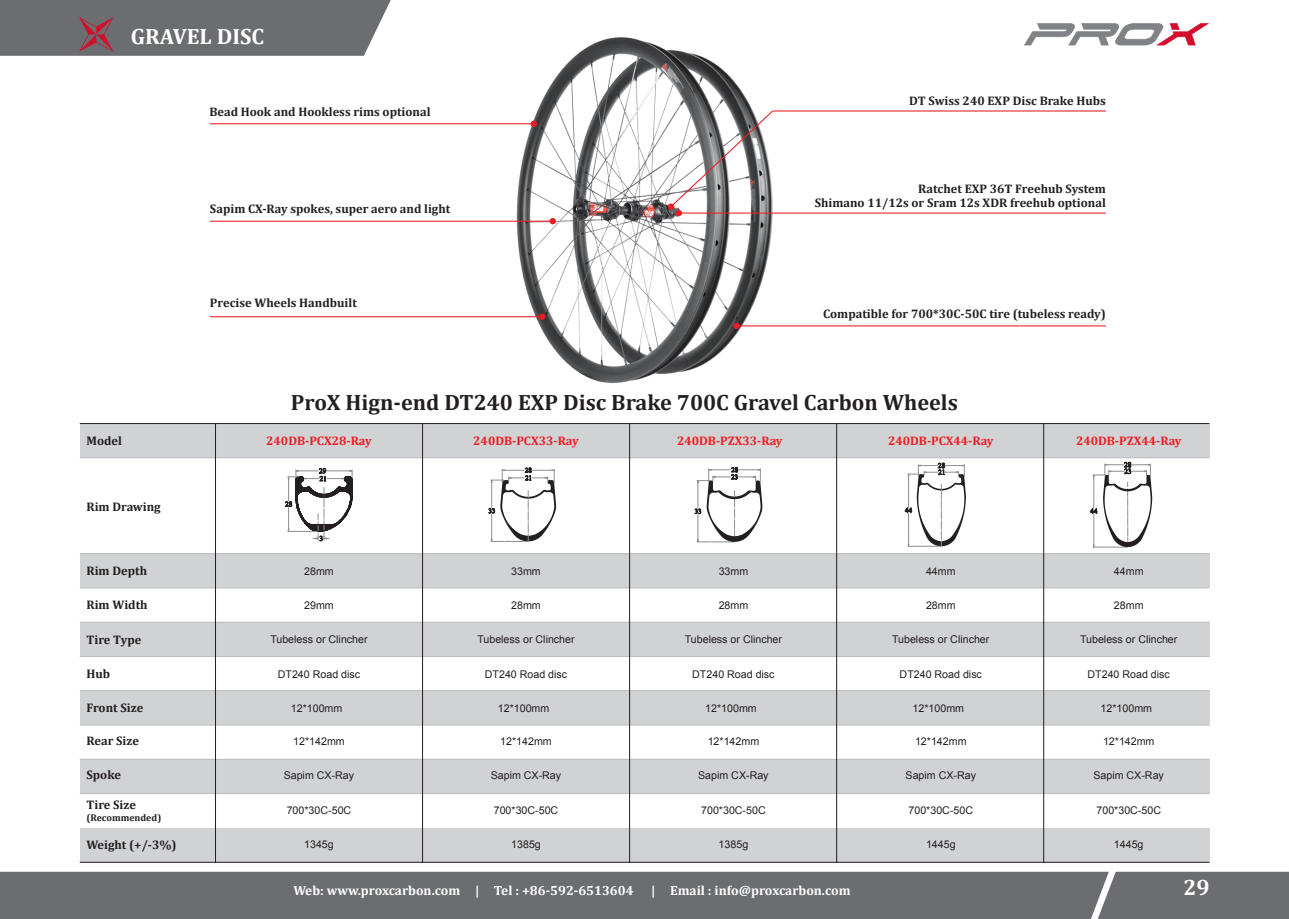
<style>
.page{position:relative;width:1289px;height:919px;background:#fff}
.page>*{position:absolute;margin:0;border:0;box-sizing:border-box;transform-origin:0 0}
.t1{font:700 22.2px "Cambria";color:#231f20}
.t2{font:700 22.2px "Cambria";color:#fff}
.t3{font:700 13.35px "Cambria";color:#fff}
.t4{font:700 12.45px/14.9px "Cambria";color:#231f20;text-align:right}
.t5{font:700 12.45px "Cambria";color:#ee1d23}
.t6{font:10.65px "Arial";color:#231f20}
.t7{font:700 9.75px "Cambria";color:#231f20}
</style>
<div class="page">
<div style="left:0;top:871px;width:1097px;height:47px;background:#6c6d70"></div>
<div style="left:1097px;top:871px;width:191px;height:47px;background:#6c6d70"></div>
<svg style="left:1024px;top:23px;width:185px;height:22px"></svg>
<div style="left:80px;top:828px;width:1129px;height:34px;background:#d1d2d4"></div>
<div style="left:80px;top:553px;width:1129px;height:35px;background:#d1d2d4"></div>
<div style="left:80px;top:423px;width:1129px;height:35px;background:#d1d2d4"></div>
<div style="left:80px;top:622px;width:1129px;height:34px;background:#d1d2d4"></div>
<div style="left:80px;top:690px;width:1129px;height:35px;background:#d1d2d4"></div>
<div style="left:80px;top:759px;width:1129px;height:34px;background:#d1d2d4"></div>
<hr style="left:80px;top:457px;width:1129px;height:1px;background:#bcbdc0">
<hr style="left:80px;top:423px;width:1129px;height:1px;background:#231f20">
<hr style="left:80px;top:553px;width:1129px;height:1px;background:#bcbdc0">
<hr style="left:80px;top:587px;width:1129px;height:1px;background:#bcbdc0">
<hr style="left:80px;top:621px;width:1129px;height:1px;background:#bcbdc0">
<hr style="left:80px;top:656px;width:1129px;height:1px;background:#bcbdc0">
<hr style="left:80px;top:724px;width:1129px;height:1px;background:#bcbdc0">
<hr style="left:80px;top:793px;width:1129px;height:1px;background:#bcbdc0">
<hr style="left:80px;top:690px;width:1129px;height:1px;background:#bcbdc0">
<hr style="left:80px;top:861px;width:1129px;height:1px;background:#231f20">
<hr style="left:80px;top:758px;width:1129px;height:1px;background:#bcbdc0">
<hr style="left:422px;top:423px;width:1px;height:439px;background:#231f20">
<hr style="left:629px;top:423px;width:1px;height:439px;background:#231f20">
<hr style="left:215px;top:423px;width:1px;height:439px;background:#231f20">
<hr style="left:836px;top:423px;width:1px;height:439px;background:#231f20">
<hr style="left:1043px;top:423px;width:1px;height:439px;background:#231f20">
<svg style="left:0;top:0;width:391px;height:56px;background:#737174"></svg>
<svg style="left:285px;top:458px;width:68px;height:83px"></svg>
<svg style="left:488px;top:468px;width:68px;height:74px"></svg>
<svg style="left:694px;top:467px;width:68px;height:75px"></svg>
<svg style="left:1090px;top:462px;width:62px;height:85px"></svg>
<svg style="left:905px;top:463px;width:60px;height:84px"></svg>
<hr style="left:908px;top:476px;width:1px;height:31px;background:#8c8e91">
<hr style="left:908px;top:513px;width:1px;height:31px;background:#8c8e91">
<img style="left:468px;top:37px;width:322px;height:346px">
<div style="left:530px;top:121px;width:7px;height:6px;background:#ee1d23;border-radius:50%"></div>
<svg style="left:667px;top:203px;width:7px;height:7px"></svg>
<div style="left:675px;top:210px;width:7px;height:6px;background:#ee1d23;border-radius:50%"></div>
<svg style="left:733px;top:323px;width:6px;height:6px"></svg>
<div style="left:549px;top:218px;width:7px;height:6px;background:#ee1d23;border-radius:50%"></div>
<div style="left:539px;top:313px;width:6px;height:7px;background:#ee1d23;border-radius:50%"></div>
<hr style="left:210px;top:123px;width:324px;height:1px;background:#ee1d23">
<hr style="left:210px;top:221px;width:342px;height:1px;background:#ee1d23">
<hr style="left:210px;top:316px;width:332px;height:1px;background:#ee1d23">
<svg style="left:669px;top:109px;width:105px;height:99px"></svg>
<hr style="left:680px;top:212px;width:425px;height:1px;background:#ee1d23">
<hr style="left:772px;top:110px;width:333px;height:1px;background:#ee1d23">
<hr style="left:736px;top:325px;width:369px;height:1px;background:#ee1d23">
<h1 class="t2" style="left:131px;top:21px;width:135px">GRAVEL DISC</h1>
<p class="t4" style="left:209px;top:104px;width:223px">Bead Hook and Hookless rims optional</p>
<p class="t4" style="left:210px;top:201px;width:242px">Sapim CX-Ray spokes, super aero and light</p>
<p class="t4" style="left:210px;top:295px;width:148px">Precise Wheels Handbuilt</p>
<p class="t4" style="left:909px;top:92px;width:198px">DT Swiss 240 EXP Disc Brake Hubs</p>
<p class="t4" style="left:814px;top:180px;width:293px">Ratchet EXP 36T Freehub System<br>Shimano 11/12s or Sram 12s XDR freehub optional</p>
<p class="t4" style="left:823px;top:305px;width:284px">Compatible for 700*30C-50C tire (tubeless ready)</p>
<p class="t4" style="left:86px;top:433px;width:37px">Model</p>
<p class="t4" style="left:86px;top:498px;width:76px">Rim Drawing</p>
<p class="t4" style="left:86px;top:563px;width:62px">Rim Depth</p>
<p class="t4" style="left:86px;top:597px;width:63px">Rim Width</p>
<p class="t4" style="left:86px;top:631px;width:56px">Tire Type</p>
<p class="t4" style="left:86px;top:665px;width:25px">Hub</p>
<p class="t4" style="left:86px;top:700px;width:58px">Front Size</p>
<p class="t4" style="left:86px;top:732px;width:54px">Rear Size</p>
<p class="t4" style="left:86px;top:767px;width:36px">Spoke</p>
<p class="t4" style="left:86px;top:796px;width:51px">Tire Size</p>
<p class="t7" style="left:86px;top:810px;width:76px">(Recommended)</p>
<p class="t4" style="left:86px;top:836px;width:92px">Weight (+/-3%)</p>
<h1 class="t1" style="left:291px;top:387px;width:668px">ProX Hign-end DT240 EXP Disc Brake 700C Gravel Carbon Wheels</h1>
<p class="t5" style="left:266px;top:432px;width:107px">240DB-PCX28-Ray</p>
<p class="t5" style="left:473px;top:432px;width:107px">240DB-PCX33-Ray</p>
<p class="t5" style="left:677px;top:432px;width:107px">240DB-PZX33-Ray</p>
<p class="t5" style="left:888px;top:432px;width:107px">240DB-PCX44-Ray</p>
<p class="t5" style="left:1075px;top:432px;width:107px">240DB-PZX44-Ray</p>
<p class="t6" style="left:304px;top:563px;width:31px">28mm</p>
<p class="t6" style="left:304px;top:598px;width:31px">29mm</p>
<p class="t6" style="left:270px;top:632px;width:99px">Tubeless or Clincher</p>
<p class="t6" style="left:278px;top:666px;width:84px">DT240 Road disc</p>
<p class="t6" style="left:291px;top:700px;width:53px">12*100mm</p>
<p class="t6" style="left:293px;top:733px;width:53px">12*142mm</p>
<p class="t6" style="left:284px;top:768px;width:72px">Sapim CX-Ray</p>
<p class="t6" style="left:287px;top:803px;width:66px">700*30C-50C</p>
<p class="t6" style="left:304px;top:837px;width:31px">1345g</p>
<p class="t6" style="left:511px;top:563px;width:31px">33mm</p>
<p class="t6" style="left:511px;top:598px;width:31px">28mm</p>
<p class="t6" style="left:477px;top:632px;width:99px">Tubeless or Clincher</p>
<p class="t6" style="left:485px;top:666px;width:84px">DT240 Road disc</p>
<p class="t6" style="left:498px;top:700px;width:53px">12*100mm</p>
<p class="t6" style="left:500px;top:733px;width:53px">12*142mm</p>
<p class="t6" style="left:490px;top:768px;width:72px">Sapim CX-Ray</p>
<p class="t6" style="left:494px;top:803px;width:66px">700*30C-50C</p>
<p class="t6" style="left:511px;top:837px;width:31px">1385g</p>
<p class="t6" style="left:718px;top:563px;width:31px">33mm</p>
<p class="t6" style="left:718px;top:598px;width:31px">28mm</p>
<p class="t6" style="left:684px;top:632px;width:99px">Tubeless or Clincher</p>
<p class="t6" style="left:692px;top:666px;width:84px">DT240 Road disc</p>
<p class="t6" style="left:705px;top:700px;width:53px">12*100mm</p>
<p class="t6" style="left:707px;top:733px;width:53px">12*142mm</p>
<p class="t6" style="left:698px;top:768px;width:72px">Sapim CX-Ray</p>
<p class="t6" style="left:701px;top:803px;width:66px">700*30C-50C</p>
<p class="t6" style="left:718px;top:837px;width:31px">1385g</p>
<p class="t6" style="left:926px;top:563px;width:31px">44mm</p>
<p class="t6" style="left:926px;top:598px;width:31px">28mm</p>
<p class="t6" style="left:892px;top:632px;width:99px">Tubeless or Clincher</p>
<p class="t6" style="left:899px;top:666px;width:84px">DT240 Road disc</p>
<p class="t6" style="left:912px;top:700px;width:53px">12*100mm</p>
<p class="t6" style="left:915px;top:733px;width:53px">12*142mm</p>
<p class="t6" style="left:905px;top:768px;width:72px">Sapim CX-Ray</p>
<p class="t6" style="left:908px;top:803px;width:66px">700*30C-50C</p>
<p class="t6" style="left:926px;top:837px;width:31px">1445g</p>
<p class="t6" style="left:1113px;top:563px;width:31px">44mm</p>
<p class="t6" style="left:1113px;top:598px;width:31px">28mm</p>
<p class="t6" style="left:1080px;top:632px;width:99px">Tubeless or Clincher</p>
<p class="t6" style="left:1087px;top:666px;width:84px">DT240 Road disc</p>
<p class="t6" style="left:1100px;top:700px;width:53px">12*100mm</p>
<p class="t6" style="left:1102px;top:733px;width:53px">12*142mm</p>
<p class="t6" style="left:1093px;top:768px;width:72px">Sapim CX-Ray</p>
<p class="t6" style="left:1096px;top:803px;width:66px">700*30C-50C</p>
<p class="t6" style="left:1113px;top:837px;width:31px">1445g</p>
<p class="t3" style="left:293px;top:881px;width:342px">Web: www.proxcarbon.com | Tel : +86-592-6513604</p>
<p class="t3" style="left:651px;top:881px;width:201px">| Email : info@proxcarbon.com</p>
<h1 class="t2" style="left:1183px;top:871px;width:28px">29</h1>
</div>
